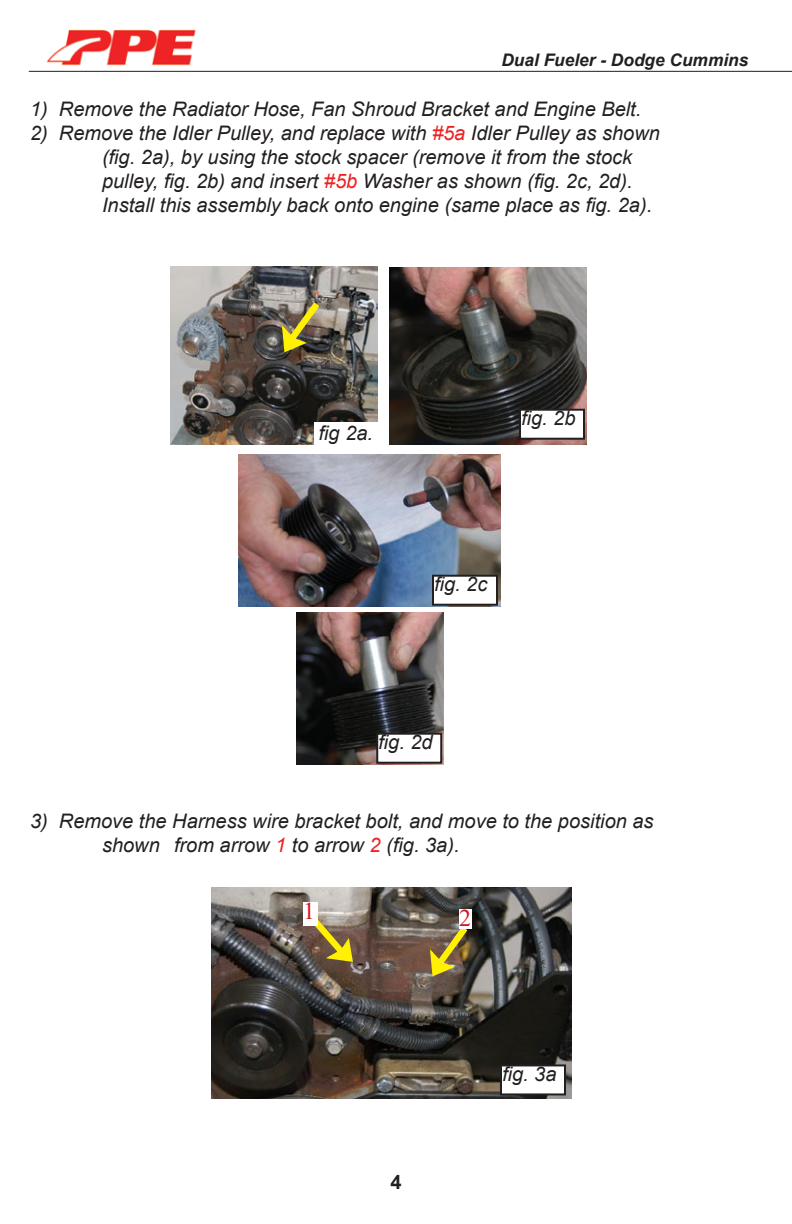
<style>
.page{position:relative;width:792px;height:1224px;background:#fff}
.page>*{position:absolute;margin:0;border:0;box-sizing:border-box;transform-origin:0 0}
.t1{font:24px "Times New Roman";color:#d2161e}
.t2{font:italic 20px "Arial";color:#231f20}
.t3{font:700 20px "Arial";color:#231f20}
.t4{font:italic 700 17.2px "Arial";color:#231f20}
.s1{color:#ee2123}
</style>
<div class="page">
<hr style="left:29px;top:71px;width:763px;height:1px;background:#231f20">
<img style="left:170px;top:267px;width:208px;height:177px">
<svg style="left:281px;top:301px;width:40px;height:53px;background:#8f8344"></svg>
<img style="left:389px;top:268px;width:198px;height:177px">
<div style="left:520px;top:410px;width:64px;height:29px;background:#fff"></div>
<div style="left:519px;top:409px;width:66px;height:31px;border:2px solid #231f20"></div>
<img style="left:239px;top:455px;width:262px;height:152px">
<img style="left:296px;top:613px;width:148px;height:152px">
<div style="left:433px;top:576px;width:64px;height:29px;background:#fff"></div>
<div style="left:432px;top:575px;width:66px;height:31px;border:2px solid #231f20"></div>
<div style="left:377px;top:734px;width:64px;height:29px;background:#fff"></div>
<div style="left:376px;top:733px;width:66px;height:31px;border:2px solid #231f20"></div>
<img style="left:211px;top:887px;width:361px;height:211px">
<svg style="left:429px;top:925px;width:40px;height:53px;background:#93813b"></svg>
<svg style="left:310px;top:916px;width:44px;height:47px;background:#9a8744"></svg>
<div style="left:303px;top:902px;width:15px;height:24px;background:#fff"></div>
<div style="left:459px;top:909px;width:13px;height:20px;background:#fff"></div>
<div style="left:501px;top:1065px;width:64px;height:29px;background:#fff"></div>
<div style="left:500px;top:1064px;width:66px;height:31px;border:2px solid #231f20"></div>
<img style="left:46px;top:29px;width:150px;height:37px">
<div style="left:314px;top:422px;width:64px;height:22px;background:#fff"></div>
<p class="t4" style="left:501px;top:48px;width:249px">Dual Fueler - Dodge Cummins</p>
<p class="t2" style="left:30px;top:96px;width:613px">1) Remove the Radiator Hose, Fan Shroud Bracket and Engine Belt.</p>
<p class="t2" style="left:30px;top:120px;width:631px">2) Remove the Idler Pulley, and replace with <span class="s1">#5a</span> Idler Pulley as shown</p>
<p class="t2" style="left:102px;top:144px;width:532px">(fig. 2a), by using the stock spacer (remove it from the stock</p>
<p class="t2" style="left:102px;top:168px;width:532px">pulley, fig. 2b) and insert <span class="s1">#5b</span> Washer as shown (fig. 2c, 2d).</p>
<p class="t2" style="left:102px;top:192px;width:552px">Install this assembly back onto engine (same place as fig. 2a).</p>
<p class="t2" style="left:319px;top:420px;width:56px">fig 2a.</p>
<p class="t2" style="left:521px;top:405px;width:56px">fig. 2b</p>
<p class="t2" style="left:434px;top:571px;width:55px">fig. 2c</p>
<p class="t2" style="left:378px;top:729px;width:56px">fig. 2d</p>
<p class="t2" style="left:30px;top:808px;width:625px">3) Remove the Harness wire bracket bolt, and move to the position as</p>
<p class="t2" style="left:102px;top:832px;width:359px">shown from arrow <span class="s1">1</span> to arrow <span class="s1">2</span> (fig. 3a).</p>
<p class="t1" style="left:303px;top:894px;width:13px">1</p>
<p class="t1" style="left:459px;top:901px;width:13px">2</p>
<p class="t3" style="left:390px;top:1168px;width:13px">4</p>
<p class="t2" style="left:502px;top:1061px;width:56px">fig. 3a</p>
</div>
